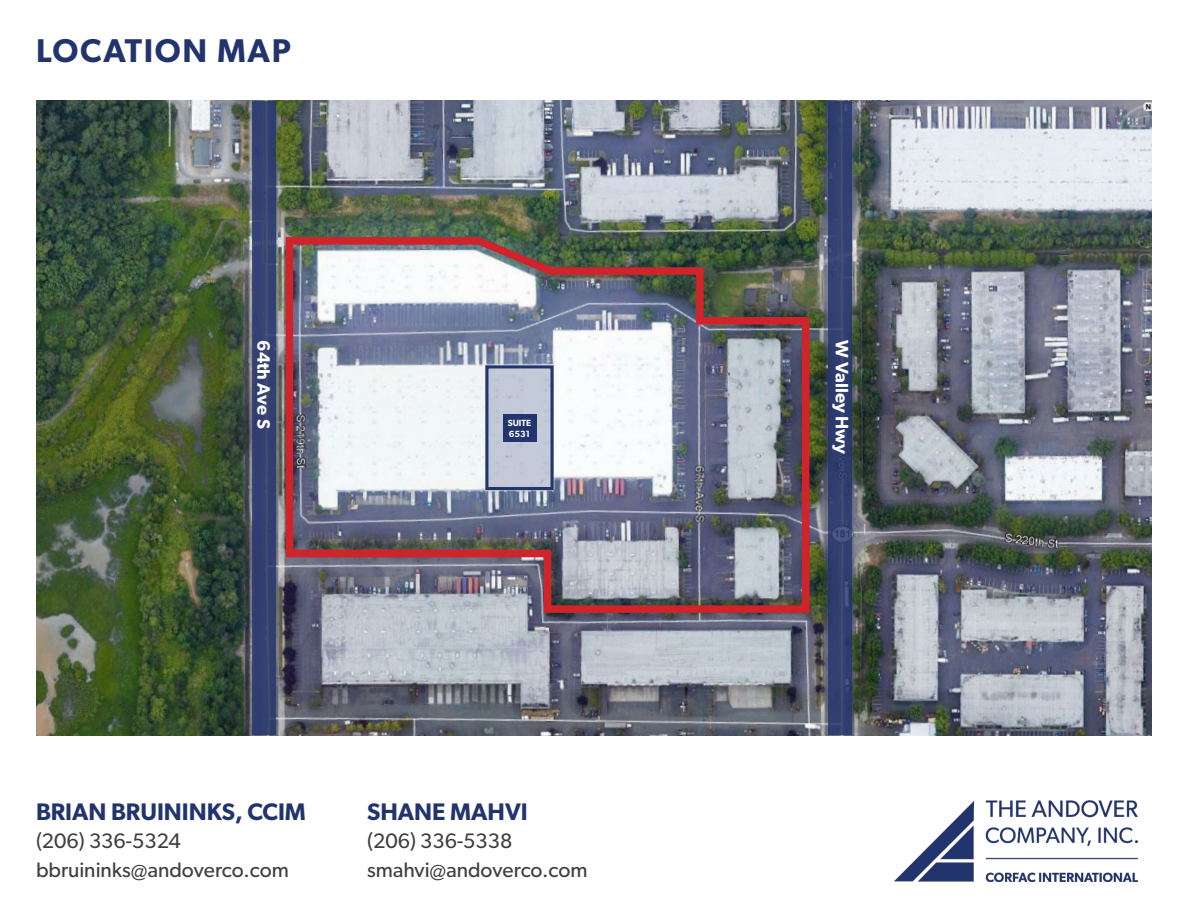
<style>
.page{position:relative;width:1188px;height:918px;background:#fff}
.page>*{position:absolute;margin:0;border:0;box-sizing:border-box;transform-origin:0 0}
.t1{font:600 33px "Gibson";letter-spacing:.05em;color:#22346e}
.t2{font:600 24px "Gibson";color:#22346e}
.t3{font:21px "Gibson";color:#3e3e3f}
.t4{font:600 18px "Gibson";color:#fff}
.t5{font:600 9px "Gibson";color:#fff}
</style>
<div class="page">
<img style="left:894px;top:801px;width:244px;height:81px">
<img style="left:36px;top:100px;width:1116px;height:635px">
<div style="left:252px;top:101px;width:24px;height:633px;background:#324171"></div>
<svg style="left:828px;top:101px;width:24px;height:633px;fill:#303f70"></svg>
<img style="left:282px;top:233px;width:531px;height:384px">
<p class="t1" style="left:36px;top:31px;width:256px">LOCATION MAP</p>
<p class="t4" style="left:274px;top:340px;width:90px;rotate:90deg">64th Ave S</p>
<p class="t4" style="left:853px;top:340px;width:115px;rotate:90deg">W Valley Hwy</p>
<p class="t5" style="left:508px;top:418px;width:25px">SUITE</p>
<p class="t5" style="left:509px;top:429px;width:23px">6531</p>
<p class="t2" style="left:36px;top:797px;width:271px">BRIAN BRUININKS, CCIM</p>
<p class="t3" style="left:36px;top:828px;width:146px">(206) 336-5324</p>
<p class="t3" style="left:36px;top:857px;width:254px">bbruininks@andoverco.com</p>
<p class="t2" style="left:367px;top:797px;width:162px">SHANE MAHVI</p>
<p class="t3" style="left:367px;top:828px;width:147px">(206) 336-5338</p>
<p class="t3" style="left:367px;top:857px;width:222px">smahvi@andoverco.com</p>
</div>
